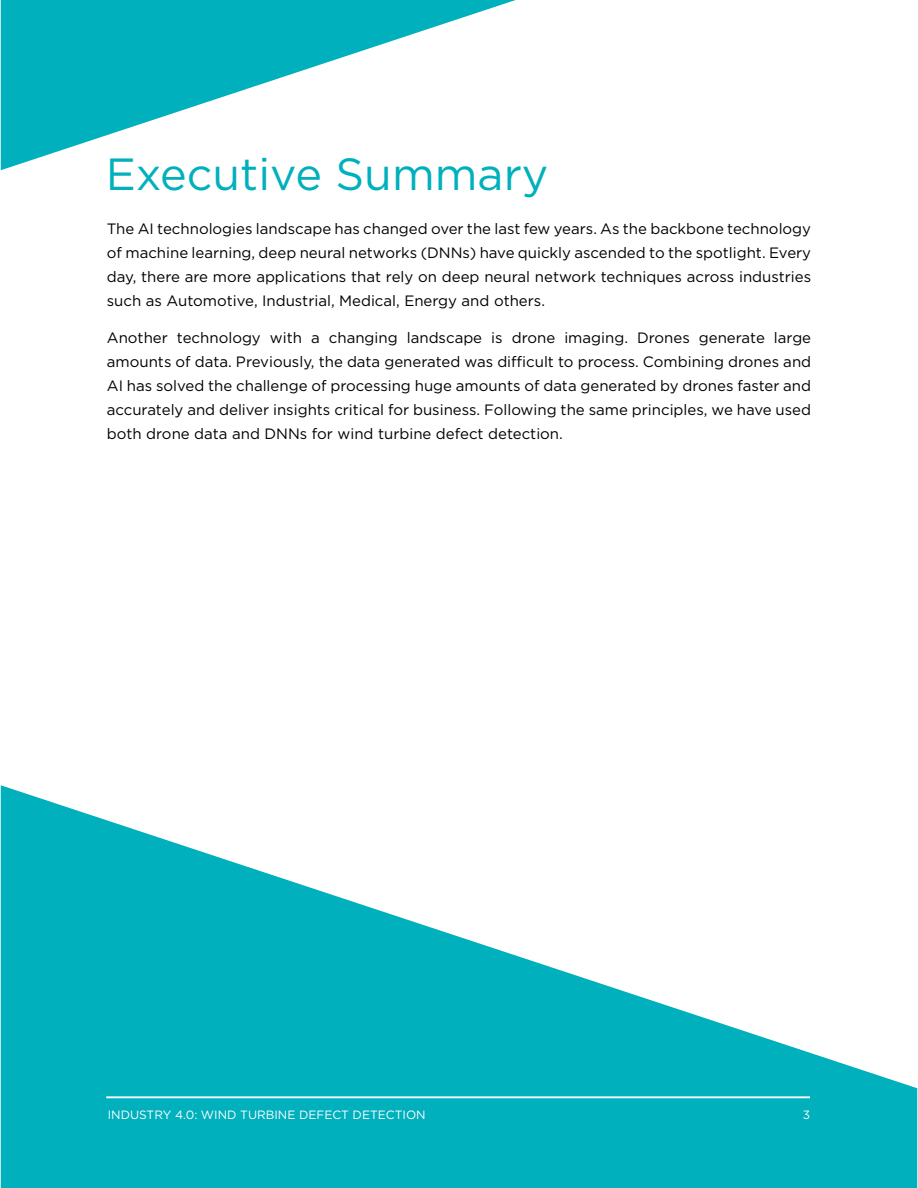
<style>
.page{position:relative;width:918px;height:1188px;background:#fff}
.page>*{position:absolute;margin:0;border:0;box-sizing:border-box;transform-origin:0 0}
.t1{font:45px "Gotham";color:#00b0bd}
.t2{font:15px/24px "Gotham";color:#000;text-align:justify}
.t3{font:12px "Gotham";color:#fff}
</style>
<div class="page">
<svg style="left:1px;top:785px;width:916px;height:403px;fill:#00b0bd"></svg>
<svg style="left:1px;top:0;width:515px;height:170px"></svg>
<hr style="left:106px;top:1096px;width:704px;height:2px;background:#fff">
<h1 class="t1" style="left:106px;top:145px;width:444px">Executive Summary</h1>
<p class="t2" style="left:107px;top:216px;width:706px">The AI technologies landscape has changed over the last few years. As the backbone technology of machine learning, deep neural networks (DNNs) have quickly ascended to the spotlight. Every day, there are more applications that rely on deep neural network techniques across industries such as Automotive, Industrial, Medical, Energy and others.</p>
<p class="t2" style="left:107px;top:326px;width:706px">Another technology with a changing landscape is drone imaging. Drones generate large amounts of data. Previously, the data generated was difficult to process. Combining drones and AI has solved the challenge of processing huge amounts of data generated by drones faster and accurately and deliver insights critical for business. Following the same principles, we have used both drone data and DNNs for wind turbine defect detection.</p>
<p class="t3" style="left:108px;top:1107px;width:319px">INDUSTRY 4.0: WIND TURBINE DEFECT DETECTION</p>
<p class="t3" style="left:803px;top:1107px;width:9px">3</p>
</div>
